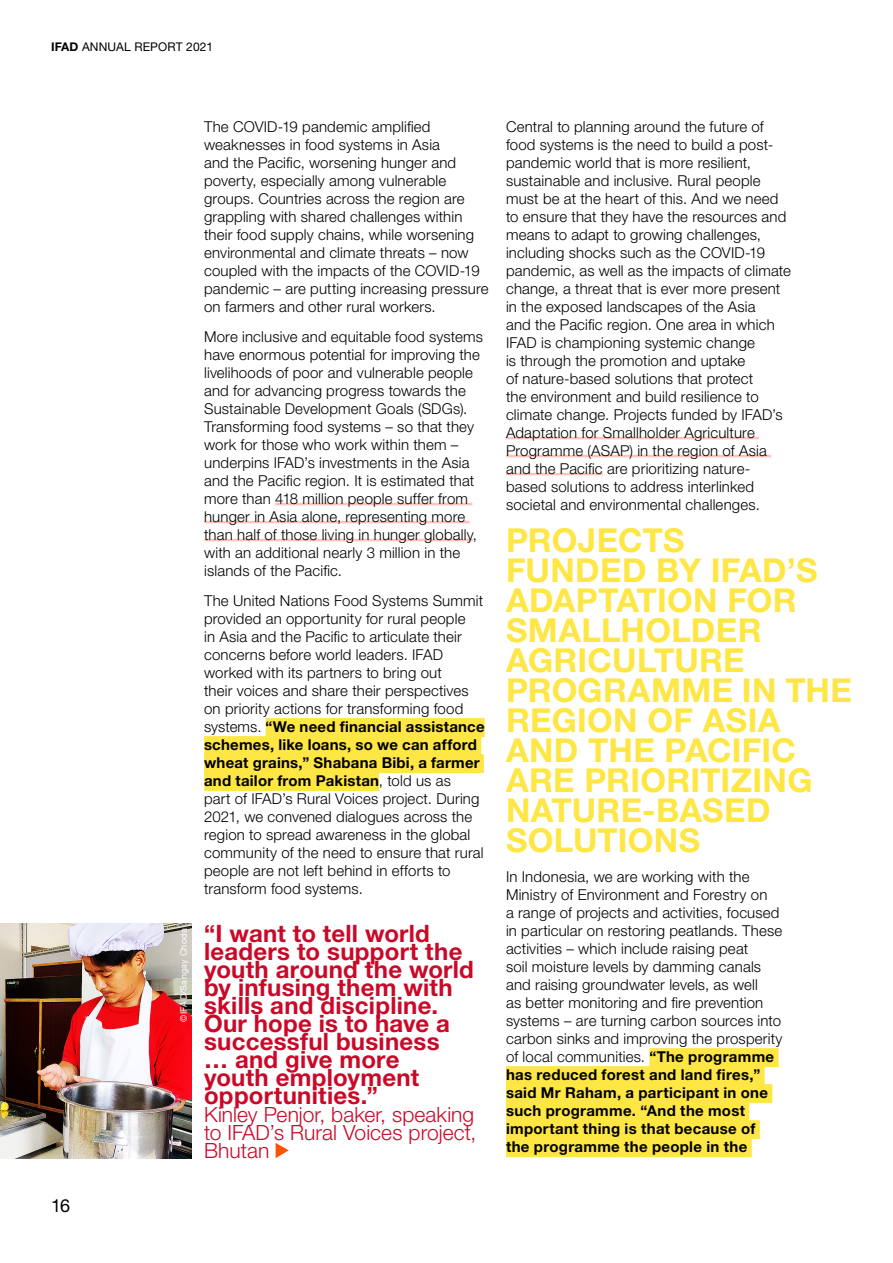
<style>
.page{position:relative;width:893px;height:1263px;background:#fff}
.page>*{position:absolute;margin:0;border:0;box-sizing:border-box;transform-origin:0 0}
.t1{font:700 33px/30px "Helvetica Neue LT Std";letter-spacing:.01em;color:#fee644}
.t2{font:700 24px/18px "Helvetica Neue LT Std";letter-spacing:.01em;color:#ca0928}
.t3{font:300 21px/18px "Helvetica Neue LT Std";color:#ca0928;text-align:justify}
.t4{font:18px "Helvetica Neue LT Std";color:#000}
.t5{font:300 15px/18px "Helvetica Neue LT Std";letter-spacing:.01em;color:#000}
.t6{font:12px "Helvetica Neue LT Std";letter-spacing:.01em;color:#000}
.t7{font:9px "Helvetica Neue LT Std";letter-spacing:.03em;color:#fff}
.s1{font-weight:700}
</style>
<div class="page">
<hr style="left:275px;top:503px;width:197px;height:2px;background:#fec4bc">
<hr style="left:204px;top:521px;width:266px;height:2px;background:#fec4bc">
<hr style="left:204px;top:539px;width:269px;height:2px;background:#fec4bc">
<div style="left:266px;top:718px;width:219px;height:19px;background:#fee644"></div>
<div style="left:204px;top:736px;width:277px;height:19px;background:#fee644"></div>
<div style="left:204px;top:754px;width:280px;height:19px;background:#fee644"></div>
<div style="left:204px;top:772px;width:175px;height:19px;background:#fee644"></div>
<svg style="left:276px;top:1143px;width:13px;height:15px"></svg>
<hr style="left:506px;top:437px;width:253px;height:2px;background:#fec4bc">
<hr style="left:506px;top:455px;width:265px;height:2px;background:#fec4bc">
<hr style="left:506px;top:473px;width:97px;height:2px;background:#fec4bc">
<div style="left:649px;top:1048px;width:129px;height:19px;background:#fee644"></div>
<div style="left:506px;top:1066px;width:259px;height:19px;background:#fee644"></div>
<div style="left:506px;top:1084px;width:266px;height:19px;background:#fee644"></div>
<div style="left:506px;top:1102px;width:243px;height:19px;background:#fee644"></div>
<div style="left:506px;top:1120px;width:254px;height:19px;background:#fee644"></div>
<div style="left:506px;top:1138px;width:246px;height:19px;background:#fee644"></div>
<img style="left:0;top:923px;width:191px;height:235px">
<p class="t6" style="left:51px;top:40px;width:164px"><span class="s1">IFAD</span> ANNUAL REPORT 2021</p>
<p class="t4" style="left:51px;top:1195px;width:21px">16</p>
<p class="t7" style="left:178px;top:1022px;width:95px;rotate:-90deg">©IFAD/Sangay Choda</p>
<p class="t5" style="left:204px;top:117px;width:286px">The COVID-19 pandemic amplified weaknesses in food systems in Asia<br>and the Pacific, worsening hunger and poverty, especially among vulnerable groups. Countries across the region are grappling with shared challenges within their food supply chains, while worsening environmental and climate threats – now coupled with the impacts of the COVID-19 pandemic – are putting increasing pressure on farmers and other rural workers.</p>
<p class="t5" style="left:204px;top:327px;width:280px">More inclusive and equitable food systems have enormous potential for improving the livelihoods of poor and vulnerable people and for advancing progress towards the Sustainable Development Goals (SDGs).<br>Transforming food systems – so that they work for those who work within them – underpins IFAD’s investments in the Asia and the Pacific region. It is estimated that more than 418 million people suffer from hunger in Asia alone, representing more than half of those living in hunger globally, with an additional nearly 3 million in the islands of the Pacific.</p>
<p class="t5" style="left:204px;top:591px;width:282px">The United Nations Food Systems Summit provided an opportunity for rural people<br>in Asia and the Pacific to articulate their concerns before world leaders. IFAD worked with its partners to bring out<br>their voices and share their perspectives on priority actions for transforming food systems. <span class="s1">“We need financial assistance schemes, like loans, so we can afford wheat grains,” Shabana Bibi, a farmer and tailor from Pakistan</span>, told us as<br>part of IFAD’s Rural Voices project. During 2021, we convened dialogues across the region to spread awareness in the global community of the need to ensure that rural people are not left behind in efforts to transform food systems.</p>
<h2 class="t2" style="left:204px;top:924px;width:271px">“I want to tell world leaders to support the youth around the world by infusing them with skills and discipline.<br>Our hope is to have a successful business<br>… and give more<br>youth employment opportunities.”</h2>
<h3 class="t3" style="left:204px;top:1105px;width:274px">Kinley Penjor, baker, speaking to IFAD’s Rural Voices project, Bhutan</h3>
<p class="t5" style="left:506px;top:117px;width:286px">Central to planning around the future of food systems is the need to build a post&shy;pandemic world that is more resilient, sustainable and inclusive. Rural people must be at the heart of this. And we need to ensure that they have the resources and means to adapt to growing challenges, including shocks such as the COVID-19 pandemic, as well as the impacts of climate change, a threat that is ever more present in the exposed landscapes of the Asia<br>and the Pacific region. One area in which IFAD is championing systemic change<br>is through the promotion and uptake<br>of nature-based solutions that protect<br>the environment and build resilience to climate change. Projects funded by IFAD’s Adaptation for Smallholder Agriculture Programme (ASAP) in the region of Asia and the Pacific are prioritizing nature&shy;based solutions to address interlinked societal and environmental challenges.</p>
<h1 class="t1" style="left:506px;top:525px;width:347px">PROJECTS<br>FUNDED BY IFAD’S<br>ADAPTATION FOR<br>SMALLHOLDER<br>AGRICULTURE<br>PROGRAMME IN THE<br>REGION OF ASIA<br>AND THE PACIFIC<br>ARE PRIORITIZING<br>NATURE-BASED<br>SOLUTIONS</h1>
<p class="t5" style="left:506px;top:867px;width:278px">In Indonesia, we are working with the Ministry of Environment and Forestry on<br>a range of projects and activities, focused in particular on restoring peatlands. These activities – which include raising peat<br>soil moisture levels by damming canals and raising groundwater levels, as well<br>as better monitoring and fire prevention systems – are turning carbon sources into carbon sinks and improving the prosperity of local communities. <span class="s1">“The programme has reduced forest and land fires,” said Mr Raham, a participant in one such programme. “And the most important thing is that because of the programme the people in the</span></p>
</div>
